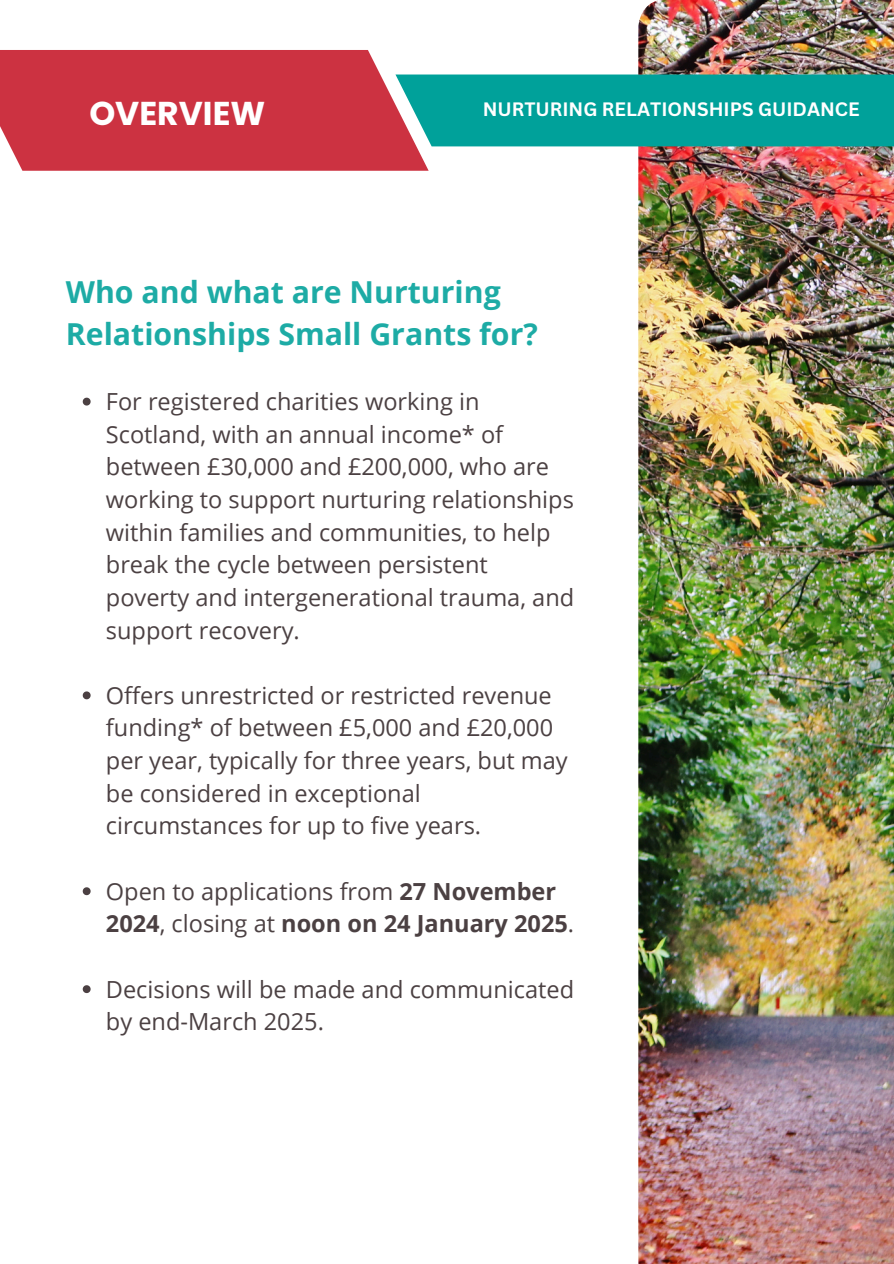
<style>
.page{position:relative;width:894px;height:1264px;background:#fff}
.page>*{position:absolute;margin:0;border:0;box-sizing:border-box;transform-origin:0 0}
.t1{font:700 33px "Poppins";color:#fff}
.t2{font:700 30.3px/41.7px "Open Sans";color:#00a19a}
.t3{font:23.55px/32.7px "Open Sans";color:#34282a}
.t4{font:700 18.9px "Canva Sans";color:#fff}
.s1{font-weight:700}
</style>
<div class="page">
<img style="left:638px;top:0;width:255px;height:1263px">
<div style="left:428px;top:74px;width:465px;height:72px;background:#00a19a"></div>
<svg style="left:0;top:50px;width:428px;height:121px;background:#cb404e"></svg>
<svg style="left:83px;top:397px;width:8px;height:8px"></svg>
<svg style="left:83px;top:691px;width:8px;height:8px"></svg>
<svg style="left:83px;top:887px;width:8px;height:8px"></svg>
<svg style="left:83px;top:985px;width:8px;height:8px"></svg>
<p class="t1" style="left:89px;top:90px;width:177px">OVERVIEW</p>
<h1 class="t4" style="left:482px;top:96px;width:378px">NURTURING RELATIONSHIPS GUIDANCE</h1>
<p class="t2" style="left:66px;top:270px;width:473px">Who and what are Nurturing<br>Relationships Small Grants for?</p>
<p class="t3" style="left:106px;top:384px;width:469px">For registered charities working in Scotland, with an annual income* of between £30,000 and £200,000, who are working to support nurturing relationships within families and communities, to help break the cycle between persistent poverty and intergenerational trauma, and support recovery.</p>
<p class="t3" style="left:106px;top:678px;width:463px">Offers unrestricted or restricted revenue funding* of between £5,000 and £20,000 per year, typically for three years, but may be considered in exceptional circumstances for up to five years.</p>
<p class="t3" style="left:106px;top:874px;width:469px">Open to applications from <span class="s1">27 November<br>2024</span>, closing at <span class="s1">noon on 24 January 2025</span>.</p>
<p class="t3" style="left:106px;top:972px;width:469px">Decisions will be made and communicated by end-March 2025.</p>
</div>
